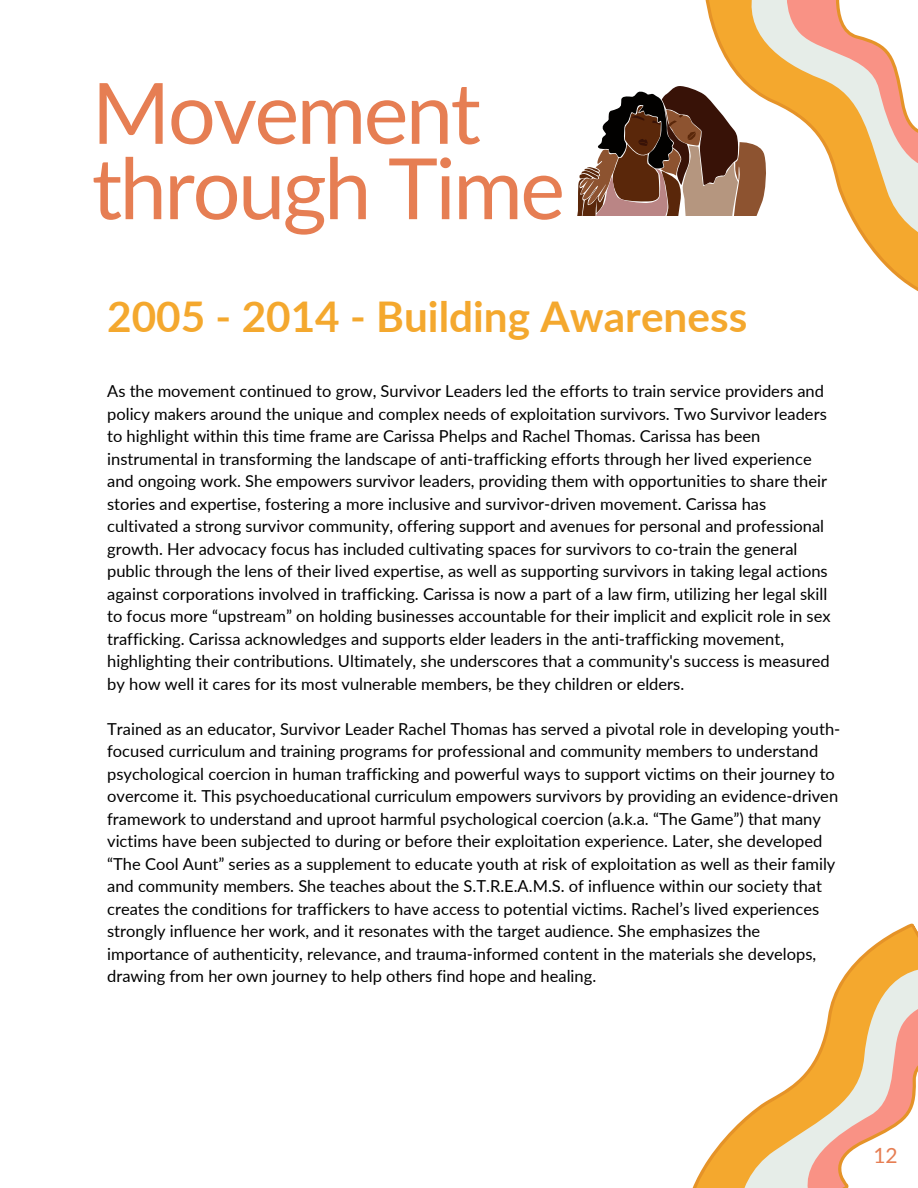
<style>
.page{position:relative;width:918px;height:1188px;background:#fff}
.page>*{position:absolute;margin:0;border:0;box-sizing:border-box;transform-origin:0 0}
.t1{font:84.6px/75.3px "Lato";letter-spacing:-.03em;color:#e67e53}
.t2{font:700 42.3px "Lato";color:#f4a82e}
.t3{font:21px "Lato";color:#e67e53}
.t4{font:16.5px/22.5px "Lato";color:#000}
</style>
<div class="page">
<svg style="left:850px;top:216px;width:68px;height:75px;fill:#f4a82e"></svg>
<svg style="left:692px;top:923px;width:226px;height:265px"></svg>
<svg style="left:750px;top:985px;width:168px;height:203px"></svg>
<svg style="left:577px;top:0;width:341px;height:216px"></svg>
<h1 class="t1" style="left:92px;top:73px;width:475px">Movement through Time</h1>
<h2 class="t2" style="left:107px;top:290px;width:642px">2005 - 2014 - Building Awareness</h2>
<p class="t4" style="left:107px;top:380px;width:725px">As the movement continued to grow, Survivor Leaders led the efforts to train service providers and policy makers around the unique and complex needs of exploitation survivors. Two Survivor leaders to highlight within this time frame are Carissa Phelps and Rachel Thomas. Carissa has been instrumental in transforming the landscape of anti-trafficking efforts through her lived experience and ongoing work. She empowers survivor leaders, providing them with opportunities to share their stories and expertise, fostering a more inclusive and survivor-driven movement. Carissa has cultivated a strong survivor community, offering support and avenues for personal and professional growth. Her advocacy focus has included cultivating spaces for survivors to co-train the general public through the lens of their lived expertise, as well as supporting survivors in taking legal actions against corporations involved in trafficking. Carissa is now a part of a law firm, utilizing her legal skill to focus more “upstream” on holding businesses accountable for their implicit and explicit role in sex trafficking. Carissa acknowledges and supports elder leaders in the anti-trafficking movement, highlighting their contributions. Ultimately, she underscores that a community's success is measured by how well it cares for its most vulnerable members, be they children or elders.</p>
<p class="t4" style="left:107px;top:717px;width:735px">Trained as an educator, Survivor Leader Rachel Thomas has served a pivotal role in developing youth&shy;focused curriculum and training programs for professional and community members to understand psychological coercion in human trafficking and powerful ways to support victims on their journey to overcome it. This psychoeducational curriculum empowers survivors by providing an evidence-driven framework to understand and uproot harmful psychological coercion (a.k.a. “The Game”) that many victims have been subjected to during or before their exploitation experience. Later, she developed “The Cool Aunt” series as a supplement to educate youth at risk of exploitation as well as their family and community members. She teaches about the S.T.R.E.A.M.S. of influence within our society that creates the conditions for traffickers to have access to potential victims. Rachel’s lived experiences strongly influence her work, and it resonates with the target audience. She emphasizes the importance of authenticity, relevance, and trauma-informed content in the materials she develops, drawing from her own journey to help others find hope and healing.</p>
<p class="t3" style="left:873px;top:1142px;width:26px">12</p>
</div>
